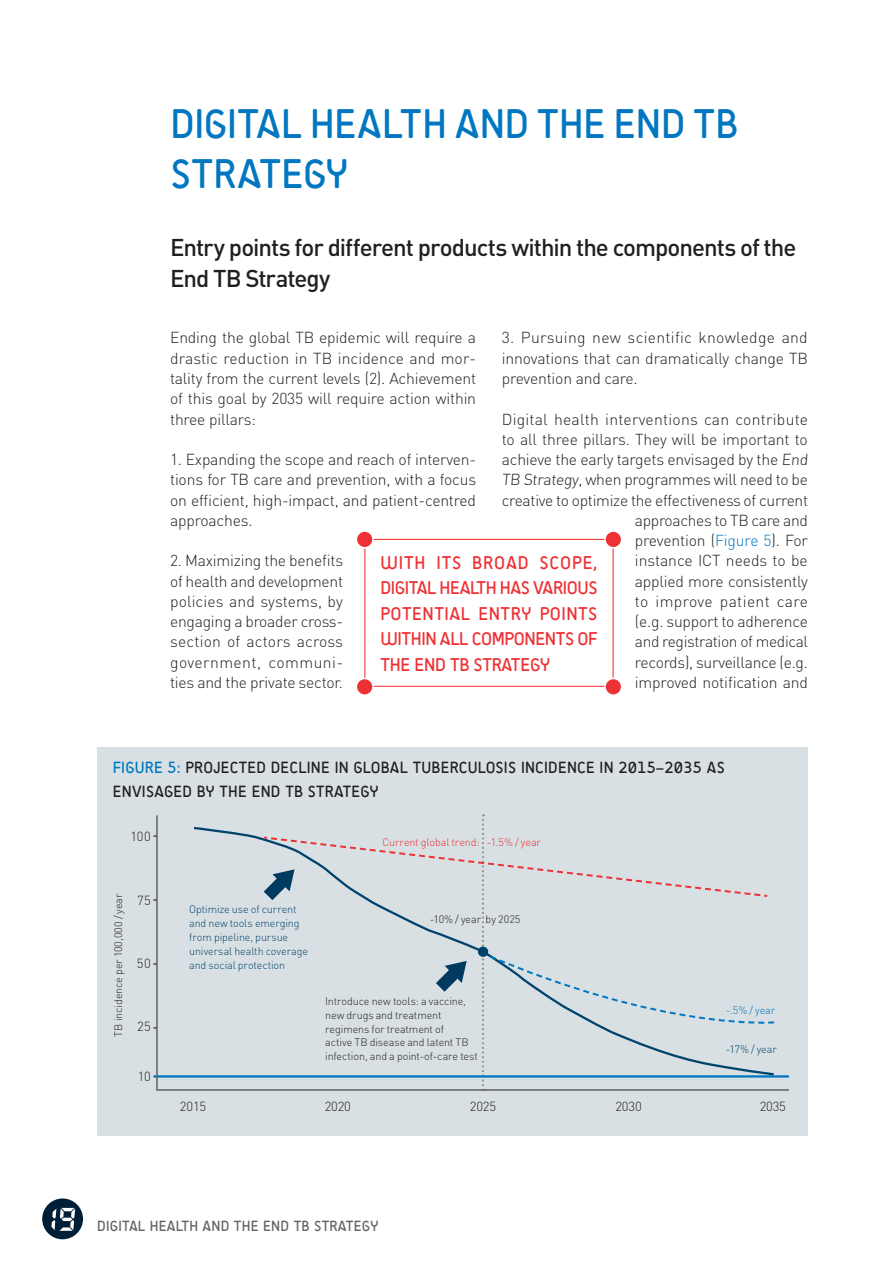
<style>
.page{position:relative;width:893px;height:1263px;background:#fff}
.page>*{position:absolute;margin:0;border:0;box-sizing:border-box;transform-origin:0 0}
.t1{font:42px/50.4px "Sci Fly Sans";color:#0077c0}
.t2{font:500 24px/31.5px "DIN";letter-spacing:-.04em;color:#231f20}
.t3{font:18.75px/25.5px "Sci Fly Sans";letter-spacing:-.015em;color:#ee3135;text-align:justify}
.t4{font:16.5px/24px "Sci Fly Sans";letter-spacing:.015em;color:#231f20}
.t5{font:300 15.75px/20.2px "DIN";letter-spacing:-.015em;color:#231f20;text-align:justify}
.t6{font:15px "Sci Fly Sans";letter-spacing:.015em;color:#636466}
.t7{font:300 13.05px "DIN";letter-spacing:-.015em;color:#231f20}
.t8{font:300 10.8px/13.8px "DIN";letter-spacing:-.01em;color:#231f20}
.t9{font:300 10.8px/13.8px "DIN";letter-spacing:-.01em;color:#00436d}
.t10{font:300 10.8px "DIN";letter-spacing:-.01em;color:#ee3135}
.t11{font:300 10.8px "DIN";color:#0077c0}
.s1{color:#0077c0}
</style>
<div class="page">
<div style="left:364px;top:539px;width:250px;height:148px;border:1px solid #ee3135"></div>
<div style="left:356px;top:531px;width:17px;height:17px;background:#ee3135;border-radius:50%"></div>
<div style="left:356px;top:530px;width:18px;height:18px;border:2px solid #fff;border-radius:50%"></div>
<div style="left:605px;top:531px;width:17px;height:17px;background:#ee3135;border-radius:50%"></div>
<div style="left:604px;top:530px;width:18px;height:18px;border:2px solid #fff;border-radius:50%"></div>
<div style="left:356px;top:678px;width:17px;height:17px;background:#ee3135;border-radius:50%"></div>
<div style="left:356px;top:678px;width:18px;height:18px;border:2px solid #fff;border-radius:50%"></div>
<div style="left:605px;top:678px;width:17px;height:17px;background:#ee3135;border-radius:50%"></div>
<div style="left:604px;top:678px;width:18px;height:18px;border:2px solid #fff;border-radius:50%"></div>
<div style="left:42px;top:1198px;width:41px;height:41px;background:#001e35;border-radius:50%"></div>
<svg style="left:51px;top:1208px;width:24px;height:23px"></svg>
<div style="left:98px;top:747px;width:710px;height:388px;background:#d9e0e3"></div>
<hr style="left:153px;top:1075px;width:636px;height:2px;background:#0077c0">
<svg style="left:155px;top:815px;width:634px;height:276px"></svg>
<svg style="left:192px;top:826px;width:72px;height:250px"></svg>
<svg style="left:264px;top:814px;width:512px;height:277px"></svg>
<div style="left:478px;top:946px;width:10px;height:11px;background:#00436d;border-radius:50%"></div>
<h1 class="t1" style="left:170px;top:98px;width:569px">DIGITAL HEALTH AND THE END TB<br>STRATEGY</h1>
<h2 class="t2" style="left:170px;top:230px;width:628px">Entry points for different products within the components of the<br>End TB Strategy</h2>
<p class="t5" style="left:502px;top:328px;width:308px">3. Pursuing new scientific knowledge and innovations that can dramatically change TB prevention and care.</p>
<p class="t5" style="left:502px;top:409px;width:309px;text-align:right">Digital health interventions can contribute to all three pillars. They will be important to achieve the early targets envisaged by the End TB Strategy, when programmes will need to be creative to optimize the effectiveness of current approaches to TB care and<br>prevention (<span class="s1">Figure 5</span>). For<br>instance ICT needs to be<br>applied more consistently<br>to improve patient care<br>(e.g. support to adherence<br>and registration of medical<br>records), surveillance (e.g.<br>improved notification and</p>
<p class="t5" style="left:170px;top:328px;width:308px">Ending the global TB epidemic will require a drastic reduction in TB incidence and mor&shy;tality from the current levels (2). Achievement of this goal by 2035 will require action within three pillars:</p>
<p class="t5" style="left:170px;top:449px;width:308px">1. Expanding the scope and reach of interven&shy;tions for TB care and prevention, with a focus on efficient, high-impact, and patient-centred approaches.</p>
<p class="t5" style="left:170px;top:550px;width:175px">2. Maximizing the benefits of health and development policies and systems, by engaging a broader cross&shy;section of actors across government, communi&shy;ties and the private sector.</p>
<p class="t3" style="left:380px;top:550px;width:219px">WITH ITS BROAD SCOPE, DIGITAL HEALTH HAS VARIOUS POTENTIAL ENTRY POINTS WITHIN ALL COMPONENTS OF THE END TB STRATEGY</p>
<p class="t4" style="left:113px;top:755px;width:613px"><span class="s1">FIGURE 5:</span> PROJECTED DECLINE IN GLOBAL TUBERCULOSIS INCIDENCE IN 2015–2035 AS<br>ENVISAGED BY THE END TB STRATEGY</p>
<p class="t7" style="left:130px;top:829px;width:22px">100</p>
<p class="t10" style="left:382px;top:835px;width:160px">Current global trend: -1.5% / year</p>
<p class="t8" style="left:111px;top:1036px;width:144px;rotate:-90deg">TB incidence per 100,000 / year</p>
<p class="t7" style="left:137px;top:892px;width:15px">75</p>
<p class="t7" style="left:137px;top:955px;width:15px">50</p>
<p class="t7" style="left:137px;top:1018px;width:15px">25</p>
<p class="t7" style="left:138px;top:1069px;width:15px">10</p>
<p class="t9" style="left:189px;top:902px;width:120px">Optimize use of current and new tools emerging from pipeline, pursue universal health coverage and social protection</p>
<p class="t8" style="left:430px;top:912px;width:92px">-10% / year by 2025</p>
<p class="t8" style="left:325px;top:994px;width:154px">Introduce new tools: a vaccine, new drugs and treatment regimens for treatment of<br>active TB disease and latent TB infection, and a point-of-care test</p>
<p class="t11" style="left:726px;top:1003px;width:51px">-.5% / year</p>
<p class="t9" style="left:726px;top:1042px;width:53px">-17% / year</p>
<p class="t7" style="left:180px;top:1098px;width:28px">2015</p>
<p class="t7" style="left:325px;top:1098px;width:28px">2020</p>
<p class="t7" style="left:470px;top:1098px;width:28px">2025</p>
<p class="t7" style="left:615px;top:1098px;width:28px">2030</p>
<p class="t7" style="left:760px;top:1098px;width:28px">2035</p>
<p class="t6" style="left:97px;top:1217px;width:17px">DIGITAL</p>
<p class="t6" style="left:150px;top:1217px;width:9px">HEALTH</p>
<p class="t6" style="left:203px;top:1217px;width:10px">AND</p>
<p class="t6" style="left:234px;top:1217px;width:9px">THE</p>
<p class="t6" style="left:263px;top:1217px;width:68px">END TB STRATEGY</p>
</div>
